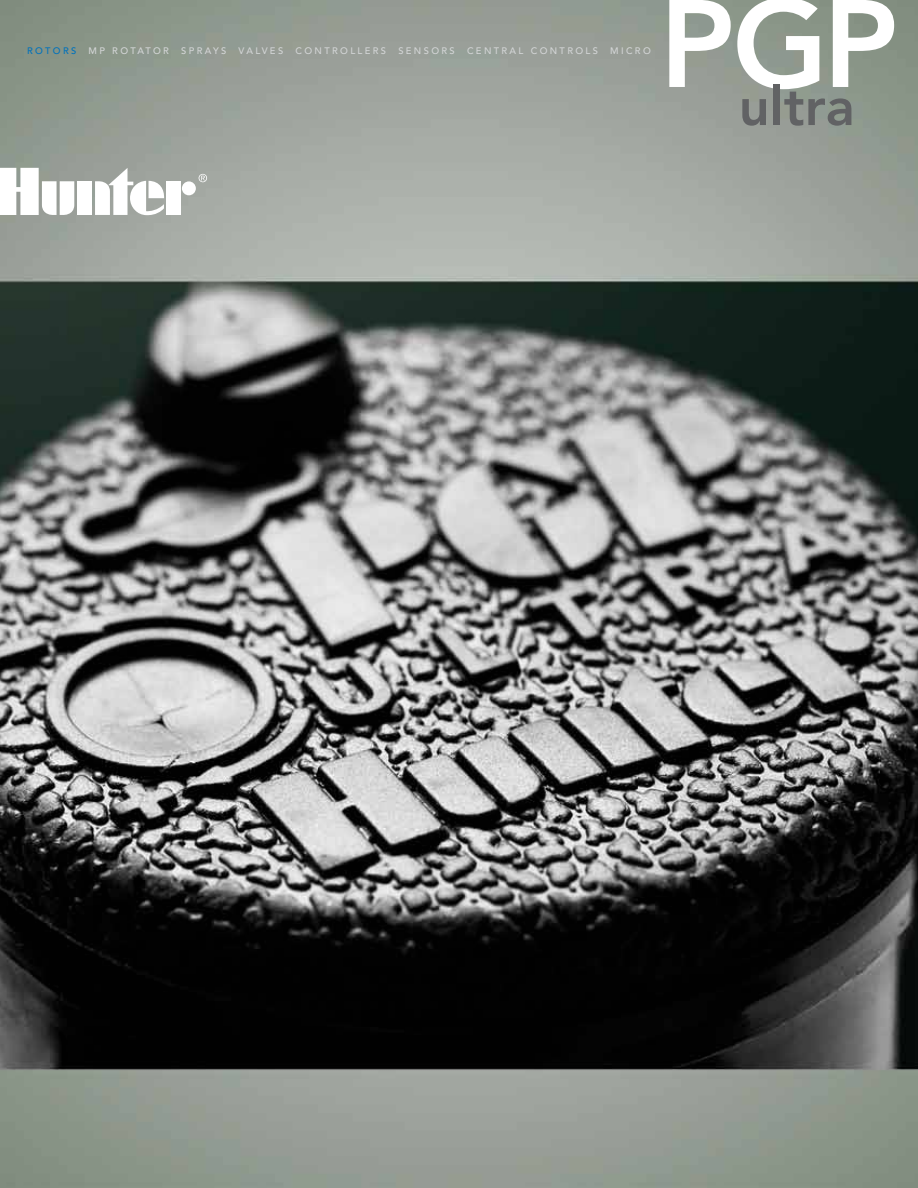
<style>
.page{position:relative;width:918px;height:1188px;background:#fff}
.page>*{position:absolute;margin:0;border:0;box-sizing:border-box;transform-origin:0 0}
.t1{font:800 123px "Avenir LT Std";color:#fff}
.t2{font:800 54px "Avenir LT Std";color:#616264}
.t3{font:500 9.3px "Avenir LT Std";letter-spacing:.25em;color:#d3d5d6}
.t4{font:500 9.3px "Avenir LT Std";letter-spacing:.25em;color:#0072bc}
</style>
<div class="page">
<img style="left:0;top:0;width:918px;height:1188px">
<svg style="left:199px;top:174px;width:8px;height:8px"></svg>
<div style="left:77px;top:181px;width:15px;height:34px;background:#fff"></div>
<div style="left:182px;top:181px;width:14px;height:14px;background:#fff;border-radius:50%"></div>
<div style="left:166px;top:181px;width:15px;height:34px;background:#fff"></div>
<svg style="left:95px;top:168px;width:69px;height:48px"></svg>
<svg style="left:0;top:168px;width:74px;height:47px"></svg>
<p class="t4" style="left:27px;top:46px;width:51px">ROTORS</p>
<p class="t3" style="left:89px;top:46px;width:66px">MP ROT ATOR</p>
<p class="t3" style="left:181px;top:46px;width:46px">SPRAYS</p>
<p class="t3" style="left:239px;top:46px;width:45px">VALVES</p>
<p class="t3" style="left:296px;top:46px;width:91px">CONTROLLERS</p>
<p class="t3" style="left:398px;top:46px;width:57px">SENSORS</p>
<p class="t3" style="left:467px;top:46px;width:132px">CENTRAL CONTROLS</p>
<p class="t3" style="left:610px;top:46px;width:42px">MICRO</p>
<h1 class="t1" style="left:660px;top:-29px;width:240px">PGP</h1>
<h2 class="t2" style="left:739px;top:74px;width:118px">ultra</h2>
</div>
